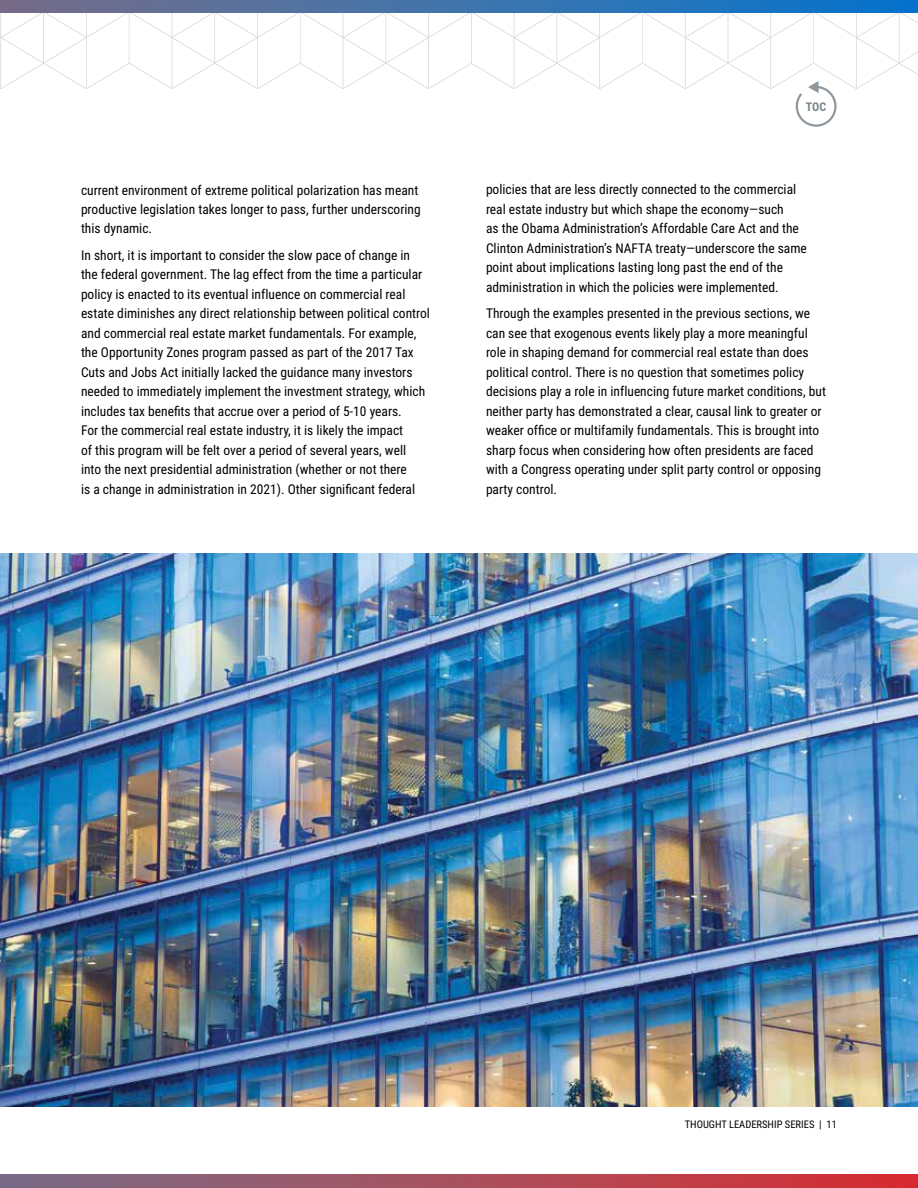
<style>
.page{position:relative;width:918px;height:1188px;background:#fff}
.page>*{position:absolute;margin:0;border:0;box-sizing:border-box;transform-origin:0 0}
.t1{font:13.5px/19.5px "Roboto Condensed";color:#000}
.t2{font:700 12px "Roboto Condensed";color:#7b868c}
.t3{font:10.5px "Roboto Condensed";color:#000}
</style>
<div class="page">
<img style="left:0;top:554px;width:918px;height:553px">
<svg style="left:0;top:1174px;width:918px;height:14px;background:#a84e5d"></svg>
<svg style="left:0;top:0;width:918px;height:127px"></svg>
<p class="t1" style="left:81px;top:179px;width:341px">current environment of extreme political polarization has meant productive legislation takes longer to pass, further underscoring this dynamic.</p>
<p class="t1" style="left:81px;top:245px;width:351px">In short, it is important to consider the slow pace of change in the federal government. The lag effect from the time a particular policy is enacted to its eventual influence on commercial real estate diminishes any direct relationship between political control and commercial real estate market fundamentals. For example, the Opportunity Zones program passed as part of the 2017 Tax Cuts and Jobs Act initially lacked the guidance many investors needed to immediately implement the investment strategy, which includes tax benefits that accrue over a period of 5-10 years.<br>For the commercial real estate industry, it is likely the impact<br>of this program will be felt over a period of several years, well<br>into the next presidential administration (whether or not there<br>is a change in administration in 2021). Other significant federal</p>
<p class="t2" style="left:806px;top:98px;width:22px">TOC</p>
<p class="t1" style="left:486px;top:179px;width:322px">policies that are less directly connected to the commercial real estate industry but which shape the economy—such<br>as the Obama Administration’s Affordable Care Act and the Clinton Administration’s NAFTA treaty—underscore the same point about implications lasting long past the end of the administration in which the policies were implemented.</p>
<p class="t1" style="left:486px;top:303px;width:342px">Through the examples presented in the previous sections, we can see that exogenous events likely play a more meaningful role in shaping demand for commercial real estate than does political control. There is no question that sometimes policy decisions play a role in influencing future market conditions, but neither party has demonstrated a clear, causal link to greater or weaker office or multifamily fundamentals. This is brought into sharp focus when considering how often presidents are faced with a Congress operating under split party control or opposing party control.</p>
<p class="t3" style="left:685px;top:1117px;width:154px">THOUGHT LEADERSHIP SERIES | 11</p>
</div>
